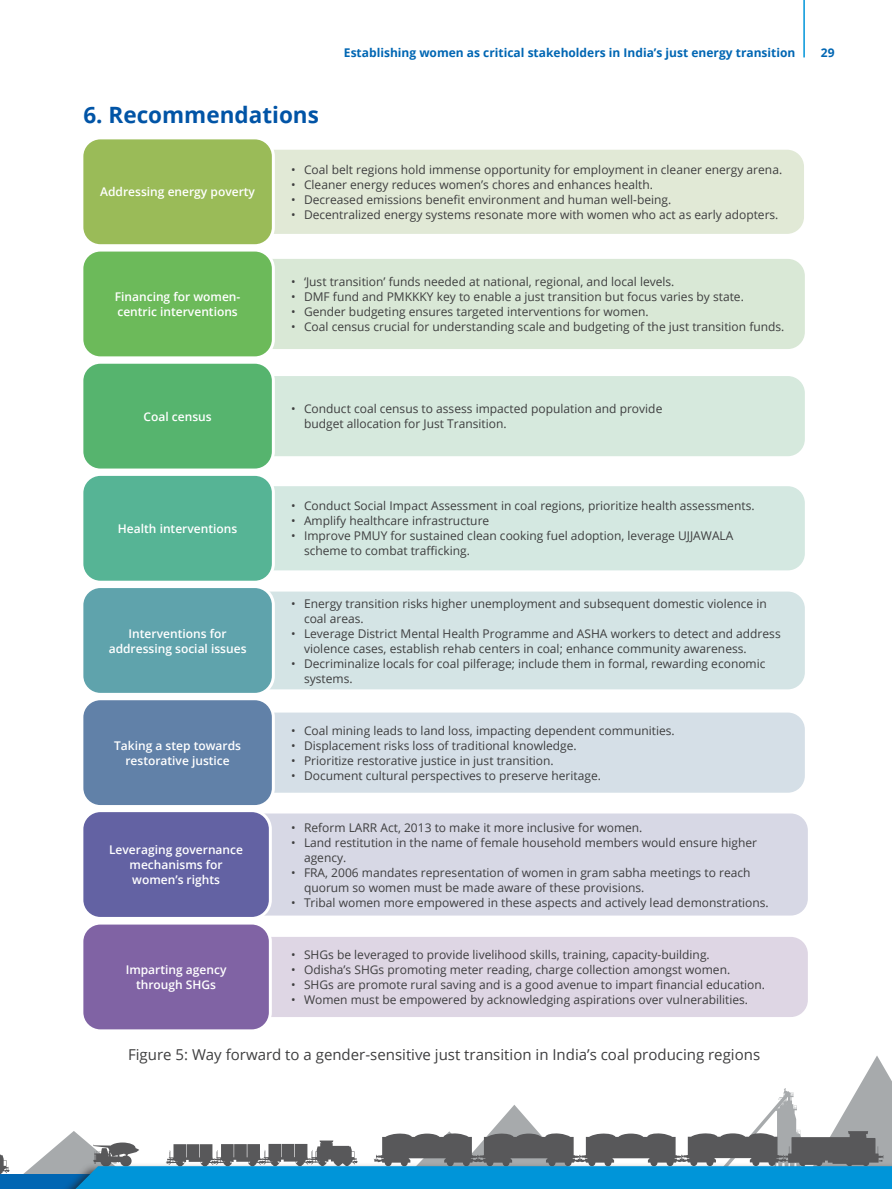
<style>
.page{position:relative;width:892px;height:1189px;background:#fff}
.page>*{position:absolute;margin:0;border:0;box-sizing:border-box;transform-origin:0 0}
.t1{font:700 22.5px "Open Sans";color:#0154a6}
.t2{font:15px "Open Sans";color:#3e3e3f}
.t3{font:12px/15px "Open Sans";color:#3e3e3f}
.t4{font:600 12px/15px "Open Sans";color:#fff;text-align:center}
.t5{font:700 12px "Open Sans";color:#0166b3}
</style>
<div class="page">
<svg style="left:0;top:1154px;width:10px;height:20px"></svg>
<hr style="left:803px;top:0;width:1px;height:57px;background:#0095d9">
<div style="left:230px;top:150px;width:573px;height:84px;background:#e1e9d6;border-radius:17px"></div>
<div style="left:230px;top:259px;width:574px;height:90px;background:#d9e8d6;border-radius:17px"></div>
<div style="left:230px;top:376px;width:574px;height:80px;background:#d6e9dd;border-radius:17px"></div>
<div style="left:82px;top:138px;width:191px;height:108px;background:#9abb58;border-radius:19px"></div>
<div style="left:80px;top:136px;width:195px;height:111px;border:3px solid #fff;border-radius:19px"></div>
<div style="left:82px;top:250px;width:191px;height:108px;background:#6cba5a;border-radius:19px"></div>
<div style="left:80px;top:249px;width:195px;height:110px;border:3px solid #fff;border-radius:19px"></div>
<div style="left:82px;top:362px;width:191px;height:108px;background:#56b46e;border-radius:19px"></div>
<div style="left:80px;top:361px;width:195px;height:111px;border:3px solid #fff;border-radius:19px"></div>
<div style="left:230px;top:486px;width:574px;height:84px;background:#d4e8e1;border-radius:17px"></div>
<div style="left:82px;top:474px;width:191px;height:108px;background:#56b495;border-radius:19px"></div>
<div style="left:80px;top:473px;width:195px;height:111px;border:3px solid #fff;border-radius:19px"></div>
<div style="left:230px;top:592px;width:574px;height:97px;background:#d4e4e5;border-radius:17px"></div>
<div style="left:82px;top:587px;width:191px;height:107px;background:#5fa3ac;border-radius:19px"></div>
<div style="left:80px;top:585px;width:195px;height:111px;border:3px solid #fff;border-radius:19px"></div>
<div style="left:230px;top:713px;width:574px;height:80px;background:#d5dfe7;border-radius:17px"></div>
<div style="left:230px;top:813px;width:577px;height:102px;background:#d7d8e5;border-radius:17px"></div>
<div style="left:230px;top:937px;width:577px;height:80px;background:#ded6e4;border-radius:17px"></div>
<div style="left:82px;top:699px;width:191px;height:107px;background:#6181a8;border-radius:19px"></div>
<div style="left:80px;top:697px;width:195px;height:111px;border:3px solid #fff;border-radius:19px"></div>
<div style="left:82px;top:811px;width:188px;height:107px;background:#6362a3;border-radius:19px"></div>
<div style="left:80px;top:809px;width:192px;height:111px;border:3px solid #fff;border-radius:19px"></div>
<div style="left:82px;top:923px;width:188px;height:108px;background:#8063a4;border-radius:19px"></div>
<div style="left:80px;top:921px;width:192px;height:111px;border:3px solid #fff;border-radius:19px"></div>
<svg style="left:17px;top:1056px;width:875px;height:133px"></svg>
<h1 class="t1" style="left:83px;top:99px;width:237px">6. Recommendations</h1>
<p class="t5" style="left:344px;top:45px;width:453px">Establishing women as critical stakeholders in India’s just energy transition</p>
<p class="t5" style="left:820px;top:45px;width:15px">29</p>
<p class="t4" style="left:100px;top:184px;width:156px">Addressing energy poverty</p>
<p class="t4" style="left:115px;top:289px;width:127px;text-align:left">Financing for women&shy;centric interventions</p>
<p class="t4" style="left:143px;top:409px;width:70px">Coal census</p>
<p class="t4" style="left:118px;top:521px;width:121px">Health interventions</p>
<p class="t4" style="left:109px;top:625px;width:139px">Interventions for addressing social issues</p>
<p class="t4" style="left:114px;top:738px;width:128px">Taking a step towards restorative justice</p>
<p class="t4" style="left:109px;top:842px;width:135px">Leveraging governance mechanisms for women’s rights</p>
<p class="t4" style="left:126px;top:962px;width:102px">Imparting agency through SHGs</p>
<p class="t3" style="left:291px;top:162px;width:492px">• Coal belt regions hold immense opportunity for employment in cleaner energy arena.</p>
<p class="t3" style="left:291px;top:177px;width:363px">• Cleaner energy reduces women’s chores and enhances health.</p>
<p class="t3" style="left:291px;top:192px;width:381px">• Decreased emissions benefit environment and human well-being.</p>
<p class="t3" style="left:291px;top:207px;width:488px">• Decentralized energy systems resonate more with women who act as early adopters.</p>
<p class="t3" style="left:291px;top:274px;width:384px">• ‘Just transition’ funds needed at national, regional, and local levels.</p>
<p class="t3" style="left:291px;top:289px;width:454px">• DMF fund and PMKKKY key to enable a just transition but focus varies by state.</p>
<p class="t3" style="left:291px;top:304px;width:359px">• Gender budgeting ensures targeted interventions for women.</p>
<p class="t3" style="left:291px;top:319px;width:494px">• Coal census crucial for understanding scale and budgeting of the just transition funds.</p>
<p class="t3" style="left:304px;top:401px;width:360px;text-indent:-13px">• Conduct coal census to assess impacted population and provide budget allocation for Just Transition.</p>
<p class="t3" style="left:291px;top:498px;width:464px">• Conduct Social Impact Assessment in coal regions, prioritize health assessments.</p>
<p class="t3" style="left:291px;top:513px;width:199px">• Amplify healthcare infrastructure</p>
<p class="t3" style="left:304px;top:528px;width:431px;text-indent:-13px">• Improve PMUY for sustained clean cooking fuel adoption, leverage UJJAWALA scheme to combat trafficking.</p>
<p class="t3" style="left:304px;top:595px;width:464px;text-indent:-13px">• Energy transition risks higher unemployment and subsequent domestic violence in coal areas.</p>
<p class="t3" style="left:304px;top:625px;width:478px;text-indent:-13px">• Leverage District Mental Health Programme and ASHA workers to detect and address violence cases, establish rehab centers in coal; enhance community awareness.</p>
<p class="t3" style="left:304px;top:655px;width:463px;text-indent:-13px">• Decriminalize locals for coal pilferage; include them in formal, rewarding economic systems.</p>
<p class="t3" style="left:291px;top:723px;width:385px">• Coal mining leads to land loss, impacting dependent communities.</p>
<p class="t3" style="left:291px;top:738px;width:287px">• Displacement risks loss of traditional knowledge.</p>
<p class="t3" style="left:291px;top:753px;width:264px">• Prioritize restorative justice in just transition.</p>
<p class="t3" style="left:291px;top:768px;width:311px">• Document cultural perspectives to preserve heritage.</p>
<p class="t3" style="left:291px;top:819px;width:353px">• Reform LARR Act, 2013 to make it more inclusive for women.</p>
<p class="t3" style="left:304px;top:834px;width:454px;text-indent:-13px">• Land restitution in the name of female household members would ensure higher agency.</p>
<p class="t3" style="left:304px;top:864px;width:448px;text-indent:-13px">• FRA, 2006 mandates representation of women in gram sabha meetings to reach quorum so women must be made aware of these provisions.</p>
<p class="t3" style="left:291px;top:894px;width:479px">• Tribal women more empowered in these aspects and actively lead demonstrations.</p>
<p class="t3" style="left:291px;top:947px;width:420px">• SHGs be leveraged to provide livelihood skills, training, capacity-building.</p>
<p class="t3" style="left:291px;top:962px;width:440px">• Odisha’s SHGs promoting meter reading, charge collection amongst women.</p>
<p class="t3" style="left:291px;top:977px;width:475px">• SHGs are promote rural saving and is a good avenue to impart financial education.</p>
<p class="t3" style="left:291px;top:992px;width:458px">• Women must be empowered by acknowledging aspirations over vulnerabilities.</p>
<p class="t2" style="left:128px;top:1044px;width:633px">Figure 5: Way forward to a gender-sensitive just transition in India’s coal producing regions</p>
</div>
